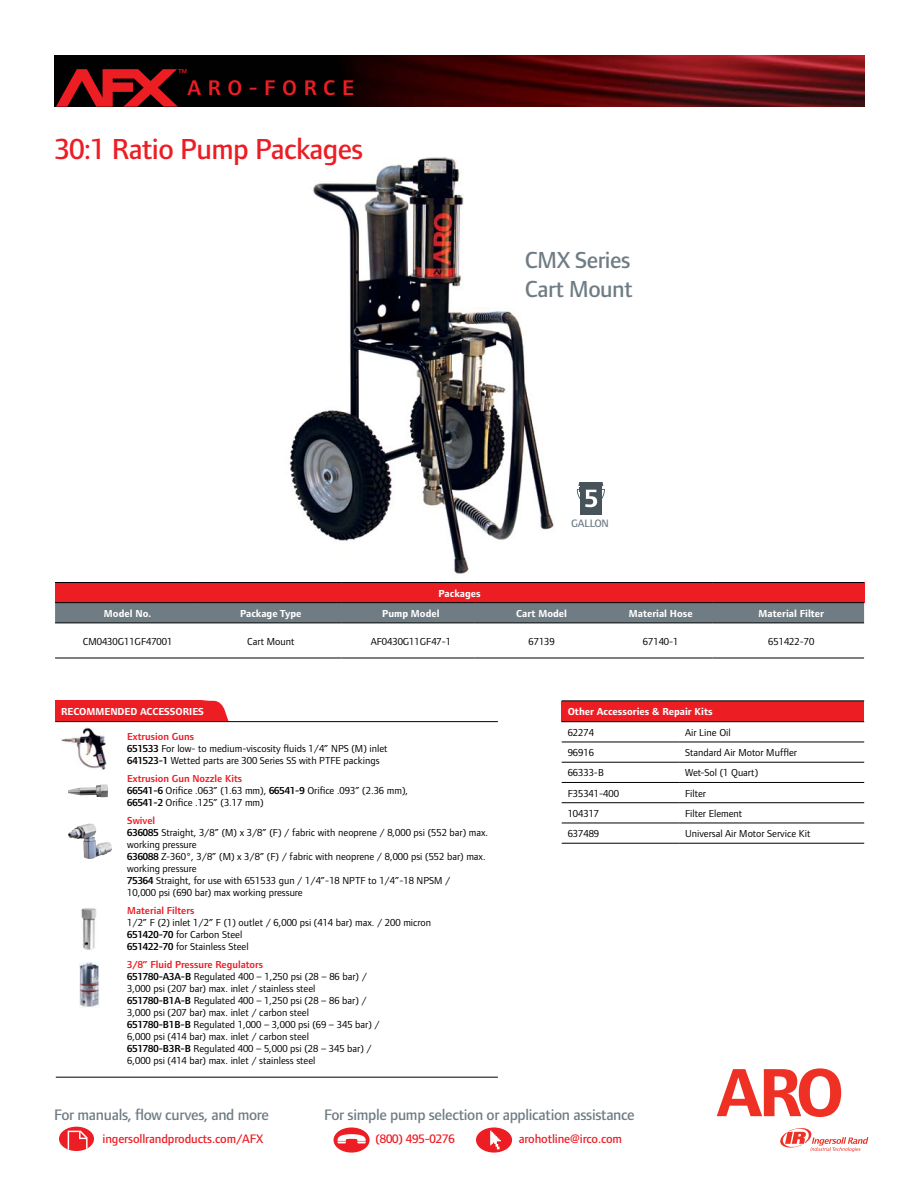
<style>
.page{position:relative;width:918px;height:1188px;background:#fff}
.page>*{position:absolute;margin:0;border:0;box-sizing:border-box;transform-origin:0 0}
.t1{font:500 30px "Foundry Form Sans";letter-spacing:-.02em;color:#ed1d24}
.t2{font:500 24px/28.8px "Foundry Form Sans";letter-spacing:-.02em;color:#6f7c84}
.t3{font:600 21.9px "Foundry Form Sans";letter-spacing:.3em;color:#ed1d24}
.t4{font:500 15.75px "Foundry Form Sans";letter-spacing:-.02em;color:#6f7c84}
.t5{font:500 12.75px "Foundry Form Sans";letter-spacing:-.01em;color:#ed1d24}
.t6{font:12px "Foundry Form Sans";color:#ed1d24}
.t7{font:500 11.1px "Foundry Form Sans";letter-spacing:-.02em;color:#6f7c84}
.t8{font:10.5px/12px "Foundry Form Sans";color:#000}
.t9{font:700 10.5px "Foundry Form Sans";color:#fff}
.t10{font:600 10.5px "Foundry Form Sans";color:#ed1d24}
.s1{font-weight:600;color:#ed1d24}
.s2{font-weight:600}
</style>
<div class="page">
<img style="left:289px;top:157px;width:265px;height:417px">
<div style="left:55px;top:583px;width:809px;height:20px;background:#ed1d24"></div>
<svg style="left:55px;top:603px;width:809px;height:20px;background:#6b777f"></svg>
<hr style="left:55px;top:582px;width:139px;height:1px;background:#000">
<hr style="left:194px;top:582px;width:147px;height:1px;background:#000">
<hr style="left:341px;top:582px;width:133px;height:1px;background:#000">
<hr style="left:474px;top:582px;width:129px;height:1px;background:#000">
<hr style="left:603px;top:582px;width:110px;height:1px;background:#000">
<hr style="left:713px;top:582px;width:151px;height:1px;background:#000">
<hr style="left:55px;top:658px;width:139px;height:1px;background:#000">
<hr style="left:194px;top:658px;width:147px;height:1px;background:#000">
<hr style="left:341px;top:658px;width:133px;height:1px;background:#000">
<hr style="left:474px;top:658px;width:129px;height:1px;background:#000">
<hr style="left:603px;top:658px;width:110px;height:1px;background:#000">
<hr style="left:713px;top:658px;width:151px;height:1px;background:#000">
<hr style="left:55px;top:602px;width:139px;height:1px;background:#000">
<hr style="left:194px;top:602px;width:147px;height:1px;background:#000">
<hr style="left:341px;top:602px;width:133px;height:1px;background:#000">
<hr style="left:474px;top:602px;width:129px;height:1px;background:#000">
<hr style="left:603px;top:602px;width:110px;height:1px;background:#000">
<hr style="left:713px;top:602px;width:151px;height:1px;background:#000">
<hr style="left:55px;top:623px;width:139px;height:1px;background:#000">
<hr style="left:194px;top:623px;width:147px;height:1px;background:#000">
<hr style="left:341px;top:623px;width:133px;height:1px;background:#000">
<hr style="left:474px;top:623px;width:129px;height:1px;background:#000">
<hr style="left:603px;top:623px;width:110px;height:1px;background:#000">
<hr style="left:713px;top:623px;width:151px;height:1px;background:#000">
<img style="left:55px;top:55px;width:810px;height:51px">
<svg style="left:56px;top:69px;width:122px;height:38px;background:#7d0f13"></svg>
<svg style="left:334px;top:1127px;width:36px;height:26px"></svg>
<svg style="left:338px;top:1134px;width:28px;height:9px"></svg>
<div style="left:476px;top:1127px;width:36px;height:26px;background:#ed1d24;border-radius:50%"></div>
<svg style="left:490px;top:1131px;width:11px;height:18px"></svg>
<svg style="left:59px;top:1127px;width:35px;height:24px"></svg>
<svg style="left:68px;top:1131px;width:20px;height:19px"></svg>
<svg style="left:717px;top:1068px;width:124px;height:49px"></svg>
<svg style="left:780px;top:1128px;width:88px;height:24px"></svg>
<div style="left:55px;top:701px;width:286px;height:20px;background:#ed1d24"></div>
<svg style="left:192px;top:700px;width:149px;height:21px"></svg>
<hr style="left:55px;top:721px;width:443px;height:1px;background:#000">
<img style="left:80px;top:962px;width:19px;height:45px">
<img style="left:61px;top:727px;width:46px;height:43px">
<img style="left:68px;top:823px;width:44px;height:36px">
<img style="left:81px;top:908px;width:16px;height:42px">
<img style="left:68px;top:785px;width:40px;height:12px">
<hr style="left:56px;top:1077px;width:442px;height:1px;background:#000">
<div style="left:580px;top:483px;width:22px;height:31px;background:#46535b"></div>
<svg style="left:577px;top:482px;width:28px;height:25px"></svg>
<div style="left:562px;top:701px;width:302px;height:21px;background:#ed1d24"></div>
<hr style="left:562px;top:742px;width:117px;height:1px;background:#000">
<hr style="left:679px;top:742px;width:185px;height:1px;background:#000">
<hr style="left:562px;top:762px;width:117px;height:1px;background:#000">
<hr style="left:679px;top:762px;width:185px;height:1px;background:#000">
<hr style="left:562px;top:782px;width:117px;height:1px;background:#000">
<hr style="left:679px;top:782px;width:185px;height:1px;background:#000">
<hr style="left:562px;top:802px;width:117px;height:1px;background:#000">
<hr style="left:679px;top:802px;width:185px;height:1px;background:#000">
<hr style="left:562px;top:823px;width:117px;height:1px;background:#000">
<hr style="left:679px;top:823px;width:185px;height:1px;background:#000">
<hr style="left:562px;top:843px;width:117px;height:1px;background:#000">
<hr style="left:679px;top:843px;width:185px;height:1px;background:#000">
<hr style="left:562px;top:700px;width:117px;height:1px;background:#000">
<hr style="left:679px;top:700px;width:185px;height:1px;background:#000">
<hr style="left:562px;top:721px;width:117px;height:1px;background:#000">
<hr style="left:679px;top:721px;width:185px;height:1px;background:#000">
<p class="t6" style="left:178px;top:66px;width:11px">™</p>
<h3 class="t3" style="left:187px;top:75px;width:168px">ARO-FORCE</h3>
<h1 class="t1" style="left:55px;top:132px;width:310px">30:1 Ratio Pump Packages</h1>
<h2 class="t2" style="left:525px;top:246px;width:109px">CMX Series<br>Cart Mount</h2>
<p class="t9" style="left:438px;top:587px;width:44px">Packages</p>
<p class="t7" style="left:571px;top:517px;width:39px">GALLON</p>
<p class="t9" style="left:104px;top:607px;width:49px">Model No.</p>
<p class="t9" style="left:240px;top:607px;width:63px">Package Type</p>
<p class="t9" style="left:382px;top:607px;width:59px">Pump Model</p>
<p class="t9" style="left:516px;top:607px;width:52px">Cart Model</p>
<p class="t9" style="left:629px;top:607px;width:65px">Material Hose</p>
<p class="t9" style="left:759px;top:607px;width:67px">Material Filter</p>
<p class="t8" style="left:83px;top:635px;width:91px">CM0430G11GF47001</p>
<p class="t8" style="left:247px;top:635px;width:49px">Cart Mount</p>
<p class="t8" style="left:371px;top:635px;width:82px">AF0430G11GF47-1</p>
<p class="t8" style="left:529px;top:635px;width:28px">67139</p>
<p class="t8" style="left:643px;top:635px;width:37px">67140-1</p>
<p class="t8" style="left:768px;top:635px;width:48px">651422-70</p>
<p class="t9" style="left:61px;top:706px;width:144px">RECOMMEN DED ACCESSORIES</p>
<p class="t8" style="left:127px;top:730px;width:262px"><span class="s1">Extrusion Guns<br></span><span class="s2">651533</span> For low- to medium-viscosity fluids 1/4” NPS (M) inlet<br><span class="s2">641523-1</span> Wetted parts are 300 Series SS with PTFE packings</p>
<p class="t8" style="left:127px;top:772px;width:282px"><span class="s1">Extrusion Gun Nozzle Kits<br></span><span class="s2">66541-6</span> Orifice .063” (1.63 mm), <span class="s2">66541-9</span> Orifice .093” (2.36 mm),<br><span class="s2">66541-2</span> Orifice .125” (3.17 mm)</p>
<p class="t8" style="left:127px;top:814px;width:362px"><span class="s1">Swivel<br></span><span class="s2">636085</span> Straight, 3/8” (M) x 3/8” (F) / fabric with neoprene / 8,000 psi (552 bar) max. working pressure<br><span class="s2">636088</span> Z-360°, 3/8” (M) x 3/8” (F) / fabric with neoprene / 8,000 psi (552 bar) max. working pressure<br><span class="s2">75364</span> Straight, for use with 651533 gun / 1/4”-18 NPTF to 1/4”-18 NPSM /<br>10,000 psi (690 bar) max working pressure</p>
<p class="t10" style="left:127px;top:904px;width:69px">Material Filters</p>
<p class="t8" style="left:127px;top:916px;width:305px">1/2” F (2) inlet 1/2” F (1) outlet / 6,000 psi (414 bar) max. / 200 micron<br><span class="s2">651420-70</span> for Carbon Steel<br><span class="s2">651422-70</span> for Stainless Steel</p>
<p class="t8" style="left:127px;top:958px;width:254px"><span class="s1">3/8” Fluid Pressure Regulators<br></span><span class="s2">651780-A3A-B</span> Regulated 400 – 1,250 psi (28 – 86 bar) / 3,000 psi (207 bar) max. inlet / stainless steel <span class="s2">651780-B1A-B</span> Regulated 400 – 1,250 psi (28 – 86 bar) / 3,000 psi (207 bar) max. inlet / carbon steel<br><span class="s2">651780-B1B-B</span> Regulated 1,000 – 3,000 psi (69 – 345 bar) / 6,000 psi (414 bar) max. inlet / carbon steel<br><span class="s2">651780-B3R-B</span> Regulated 400 – 5,000 psi (28 – 345 bar) / 6,000 psi (414 bar) max. inlet / stainless steel</p>
<p class="t9" style="left:568px;top:706px;width:147px">Other Accessories &amp; Repair Kits</p>
<p class="t8" style="left:568px;top:726px;width:28px">62274</p>
<p class="t8" style="left:685px;top:726px;width:47px">Air Line Oil</p>
<p class="t8" style="left:568px;top:747px;width:28px">96916</p>
<p class="t8" style="left:685px;top:747px;width:113px">Standard Air Motor Muffler</p>
<p class="t8" style="left:568px;top:767px;width:38px">66333-B</p>
<p class="t8" style="left:685px;top:767px;width:75px">Wet-Sol (1 Quart)</p>
<p class="t8" style="left:568px;top:787px;width:53px">F35341-400</p>
<p class="t8" style="left:685px;top:787px;width:22px">Filter</p>
<p class="t8" style="left:568px;top:807px;width:33px">104317</p>
<p class="t8" style="left:685px;top:807px;width:59px">Filter Element</p>
<p class="t8" style="left:568px;top:828px;width:33px">637489</p>
<p class="t8" style="left:685px;top:828px;width:127px">Universal Air Motor Service Kit</p>
<h3 class="t4" style="left:54px;top:1106px;width:216px">For manuals, flow curves, and more</h3>
<h3 class="t4" style="left:324px;top:1106px;width:312px">For simple pump selection or application assistance</h3>
<p class="t5" style="left:102px;top:1131px;width:162px">ingersollrandproducts.com/AFX</p>
<p class="t5" style="left:375px;top:1131px;width:81px">(800) 495-0276</p>
<p class="t5" style="left:519px;top:1131px;width:105px">arohotline@irco.com</p>
</div>
